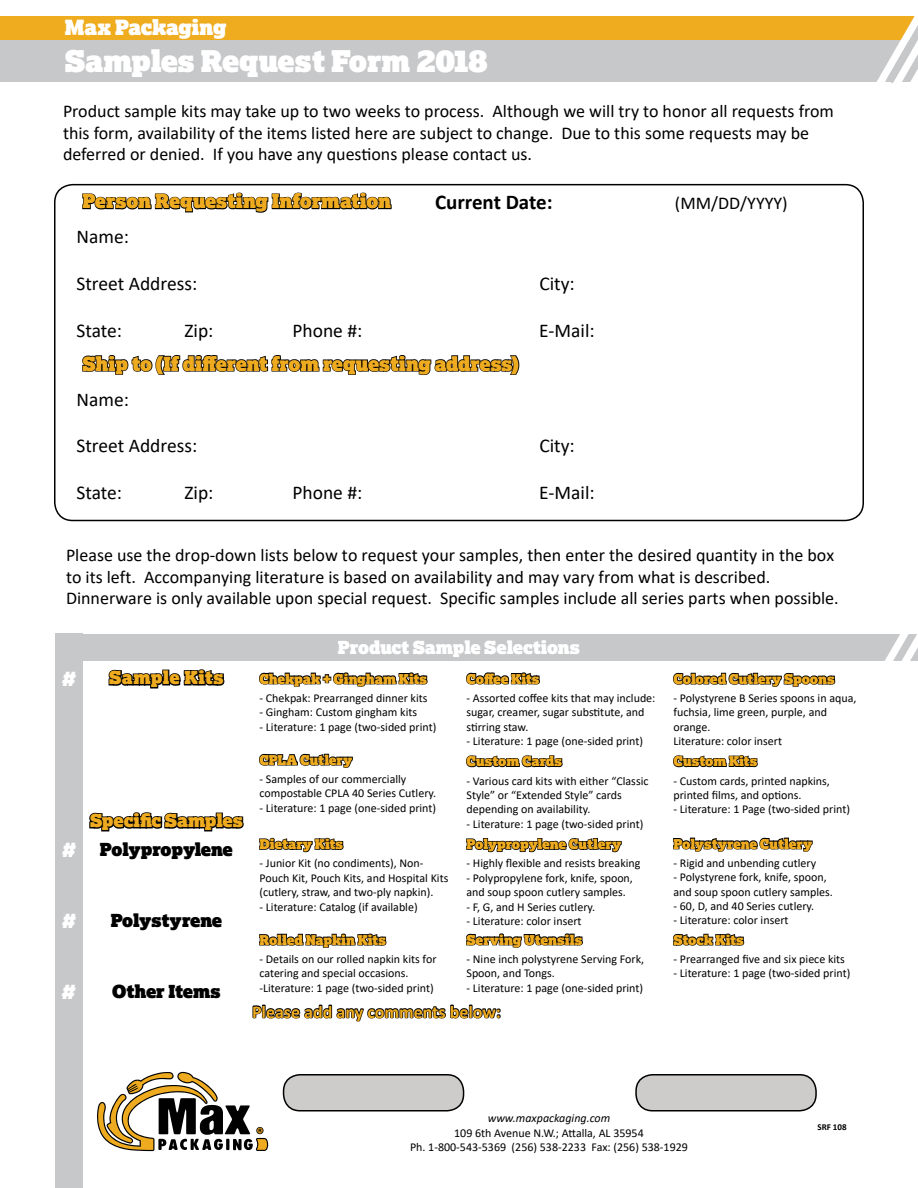
<style>
.page{position:relative;width:918px;height:1188px;background:#fff}
.page>*{position:absolute;margin:0;border:0;box-sizing:border-box;transform-origin:0 0}
.t1{font:30px "Lexia Ad";color:#fff}
.t2{font:21px "Lexia Ad";color:#fff}
.t3{font:700 21px "Calibri";color:#000}
.t4{font:19.5px "Calibri";color:#000}
.t5{font:19.5px "Lexia Ad";color:#efab1f}
.t6{font:19.5px "Lexia Ad";color:#fff}
.t7{font:18px/21.6px "Calibri";color:#000}
.t8{font:18px "Lexia Ad";color:#000}
.t9{font:700 18px "Calibri";color:#efab1f}
.t10{font:18px "Lexia Ad";color:#fff}
.t11{font:18px "Lexia Ad";color:#efab1f}
.t12{font:18px "Lexia Ad";letter-spacing:.03em;color:#efab1f}
.t13{font:13.5px "Lexia Ad";color:#efab1f}
.t14{font:12px/14.4px "Calibri";color:#000}
.t15{font:italic 12px "Calibri";color:#000}
.t16{font:700 9px "Calibri";color:#000}
</style>
<div class="page">
<div style="left:54px;top:184px;width:810px;height:337px;border:2px solid #000;border-radius:18px"></div>
<div style="left:0;top:16px;width:918px;height:31px;background:#efac1f"></div>
<div style="left:0;top:40px;width:918px;height:42px;background:#c7c8ca"></div>
<div style="left:56px;top:634px;width:862px;height:27px;background:#c7c8ca"></div>
<svg style="left:885px;top:634px;width:33px;height:27px"></svg>
<div style="left:56px;top:634px;width:27px;height:554px;background:#c6c8ca"></div>
<svg style="left:97px;top:1072px;width:172px;height:79px"></svg>
<svg style="left:877px;top:16px;width:41px;height:67px"></svg>
<svg style="left:259px;top:672px;width:169px;height:15px"></svg>
<svg style="left:466px;top:672px;width:74px;height:13px"></svg>
<svg style="left:673px;top:672px;width:163px;height:15px"></svg>
<svg style="left:466px;top:755px;width:97px;height:13px"></svg>
<svg style="left:673px;top:755px;width:85px;height:13px"></svg>
<svg style="left:259px;top:753px;width:94px;height:15px"></svg>
<svg style="left:259px;top:837px;width:85px;height:16px"></svg>
<svg style="left:466px;top:838px;width:156px;height:15px"></svg>
<svg style="left:673px;top:837px;width:140px;height:15px"></svg>
<svg style="left:466px;top:933px;width:117px;height:15px"></svg>
<svg style="left:673px;top:933px;width:72px;height:13px"></svg>
<svg style="left:252px;top:1004px;width:249px;height:18px"></svg>
<div style="left:284px;top:1075px;width:180px;height:36px;background:#cdcccb;border-radius:16px"></div>
<div style="left:283px;top:1074px;width:181px;height:38px;border:2px solid #000;border-radius:16px"></div>
<div style="left:636px;top:1075px;width:180px;height:36px;background:#cdcccb;border-radius:16px"></div>
<div style="left:635px;top:1074px;width:182px;height:38px;border:2px solid #000;border-radius:16px"></div>
<svg style="left:259px;top:933px;width:128px;height:15px"></svg>
<svg style="left:89px;top:812px;width:155px;height:20px"></svg>
<svg style="left:108px;top:669px;width:117px;height:20px"></svg>
<svg style="left:82px;top:192px;width:310px;height:21px"></svg>
<svg style="left:82px;top:355px;width:438px;height:21px"></svg>
<h2 class="t2" style="left:65px;top:16px;width:163px">Max Packaging</h2>
<h1 class="t1" style="left:65px;top:45px;width:424px">Samples Request Form 2018</h1>
<p class="t7" style="left:63px;top:100px;width:773px">Product sample kits may take up to two weeks to process. Although we will try to honor all requests from this form, availability of the items listed here are subject to change. Due to this some requests may be deferred or denied. If you have any questions please contact us.</p>
<h3 class="t5" style="left:82px;top:191px;width:310px">Person Requesting Information</h3>
<h2 class="t3" style="left:435px;top:188px;width:119px">Current Date:</h2>
<h3 class="t4" style="left:76px;top:223px;width:54px">Name:</h3>
<h3 class="t4" style="left:76px;top:270px;width:122px">Street Address:</h3>
<h3 class="t4" style="left:539px;top:270px;width:37px">City:</h3>
<h3 class="t4" style="left:77px;top:317px;width:47px">State:</h3>
<h3 class="t4" style="left:184px;top:317px;width:31px">Zip:</h3>
<h3 class="t4" style="left:292px;top:317px;width:71px">Phone #:</h3>
<h3 class="t4" style="left:539px;top:317px;width:57px">E-Mail:</h3>
<h3 class="t5" style="left:82px;top:353px;width:438px">Ship to (If different from requesting address)</h3>
<h3 class="t4" style="left:76px;top:386px;width:54px">Name:</h3>
<h3 class="t4" style="left:76px;top:432px;width:122px">Street Address:</h3>
<h3 class="t4" style="left:539px;top:432px;width:37px">City:</h3>
<h3 class="t4" style="left:76px;top:479px;width:47px">State:</h3>
<h3 class="t4" style="left:184px;top:479px;width:31px">Zip:</h3>
<h3 class="t4" style="left:292px;top:479px;width:71px">Phone #:</h3>
<h3 class="t4" style="left:539px;top:479px;width:57px">E-Mail:</h3>
<h3 class="t7" style="left:675px;top:191px;width:114px">(MM/DD/YYYY)</h3>
<p class="t7" style="left:66px;top:544px;width:774px">Please use the drop-down lists below to request your samples, then enter the desired quantity in the box to its left. Accompanying literature is based on availability and may vary from what is described.<br>Dinnerware is only available upon special request. Specific samples include all series parts when possible.</p>
<h3 class="t6" style="left:62px;top:668px;width:16px">#</h3>
<h3 class="t12" style="left:109px;top:668px;width:116px">Sample Kits</h3>
<h3 class="t6" style="left:62px;top:839px;width:16px">#</h3>
<h3 class="t11" style="left:90px;top:811px;width:154px">Specific Samples</h3>
<h3 class="t8" style="left:100px;top:840px;width:134px">Polypropylene</h3>
<h3 class="t6" style="left:62px;top:911px;width:16px">#</h3>
<h3 class="t8" style="left:111px;top:911px;width:113px">Polystyrene</h3>
<h3 class="t6" style="left:62px;top:982px;width:16px">#</h3>
<h3 class="t8" style="left:112px;top:982px;width:110px">Other Items</h3>
<h3 class="t10" style="left:338px;top:638px;width:244px">Product Sample Selections</h3>
<p class="t13" style="left:260px;top:671px;width:169px">Chekpak + Gingham Kits</p>
<p class="t14" style="left:260px;top:690px;width:170px">- Chekpak: Prearranged dinner kits</p>
<p class="t14" style="left:260px;top:705px;width:159px">- Gingham: Custom gingham kits</p>
<p class="t14" style="left:260px;top:719px;width:178px">- Literature: 1 page (two-sided print)</p>
<p class="t13" style="left:260px;top:753px;width:94px">CPLA Cutlery</p>
<p class="t14" style="left:260px;top:772px;width:178px">- Samples of our commercially compostable CPLA 40 Series Cutlery.</p>
<p class="t14" style="left:260px;top:800px;width:178px">- Literature: 1 page (one-sided print)</p>
<p class="t13" style="left:260px;top:837px;width:85px">Dietary Kits</p>
<p class="t14" style="left:260px;top:856px;width:190px">- Junior Kit (no condiments), Non-<br>Pouch Kit, Pouch Kits, and Hospital Kits (cutlery, straw, and two-ply napkin).</p>
<p class="t14" style="left:260px;top:899px;width:160px">- Literature: Catalog (if available)</p>
<p class="t13" style="left:260px;top:933px;width:128px">Rolled Napkin Kits</p>
<p class="t14" style="left:260px;top:952px;width:179px">- Details on our rolled napkin kits for catering and special occasions. -Literature: 1 page (two-sided print)</p>
<p class="t13" style="left:466px;top:671px;width:74px">Coffee Kits</p>
<p class="t14" style="left:466px;top:690px;width:191px">- Assorted coffee kits that may include: sugar, creamer, sugar substitute, and stirring staw.</p>
<p class="t14" style="left:466px;top:734px;width:178px">- Literature: 1 page (one-sided print)</p>
<p class="t13" style="left:466px;top:754px;width:97px">Custom Cards</p>
<p class="t14" style="left:466px;top:773px;width:184px">- Various card kits with either “Classic<br>Style” or “Extended Style” cards depending on availability.</p>
<p class="t14" style="left:466px;top:816px;width:178px">- Literature: 1 page (two-sided print)</p>
<p class="t13" style="left:466px;top:837px;width:156px">Polypropylene Cutlery</p>
<p class="t14" style="left:466px;top:856px;width:176px">- Highly flexible and resists breaking</p>
<p class="t14" style="left:466px;top:870px;width:168px">- Polypropylene fork, knife, spoon, and soup spoon cutlery samples.</p>
<p class="t14" style="left:466px;top:899px;width:130px">- F, G, and H Series cutlery.</p>
<p class="t14" style="left:466px;top:913px;width:117px">- Literature: color insert</p>
<p class="t13" style="left:466px;top:932px;width:117px">Serving Utensils</p>
<p class="t14" style="left:466px;top:951px;width:179px">- Nine inch polystyrene Serving Fork,<br>Spoon, and Tongs.</p>
<p class="t14" style="left:466px;top:980px;width:178px">- Literature: 1 page (one-sided print)</p>
<h3 class="t9" style="left:252px;top:999px;width:250px">Please add any comments below:</h3>
<p class="t13" style="left:674px;top:672px;width:163px">Colored Cutlery Spoons</p>
<p class="t14" style="left:674px;top:691px;width:184px">- Polystyrene B Series spoons in aqua, fuchsia, lime green, purple, and orange.<br>Literature: color insert</p>
<p class="t13" style="left:674px;top:754px;width:85px">Custom Kits</p>
<p class="t14" style="left:674px;top:773px;width:158px">- Custom cards, printed napkins, printed films, and options.</p>
<p class="t14" style="left:674px;top:802px;width:178px">- Literature: 1 Page (two-sided print)</p>
<p class="t13" style="left:674px;top:836px;width:140px">Polystyrene Cutlery</p>
<p class="t14" style="left:674px;top:855px;width:144px">- Rigid and unbending cutlery</p>
<p class="t14" style="left:674px;top:870px;width:161px">- Polystyrene fork, knife, spoon, and soup spoon cutlery samples.</p>
<p class="t14" style="left:674px;top:899px;width:142px">- 60, D, and 40 Series cutlery.</p>
<p class="t14" style="left:674px;top:913px;width:117px">- Literature: color insert</p>
<p class="t13" style="left:674px;top:933px;width:72px">Stock Kits</p>
<p class="t14" style="left:674px;top:952px;width:173px">- Prearranged five and six piece kits</p>
<p class="t14" style="left:674px;top:966px;width:178px">- Literature: 1 page (two-sided print)</p>
<p class="t15" style="left:488px;top:1110px;width:124px">www.maxpackaging.com</p>
<p class="t14" style="left:410px;top:1125px;width:279px;text-align:center">109 6th Avenue N.W.; Attalla, AL 35954<br>Ph. 1-800-543-5369 (256) 538-2233 Fax: (256) 538-1929</p>
<p class="t16" style="left:818px;top:1121px;width:31px">SRF 108</p>
</div>
